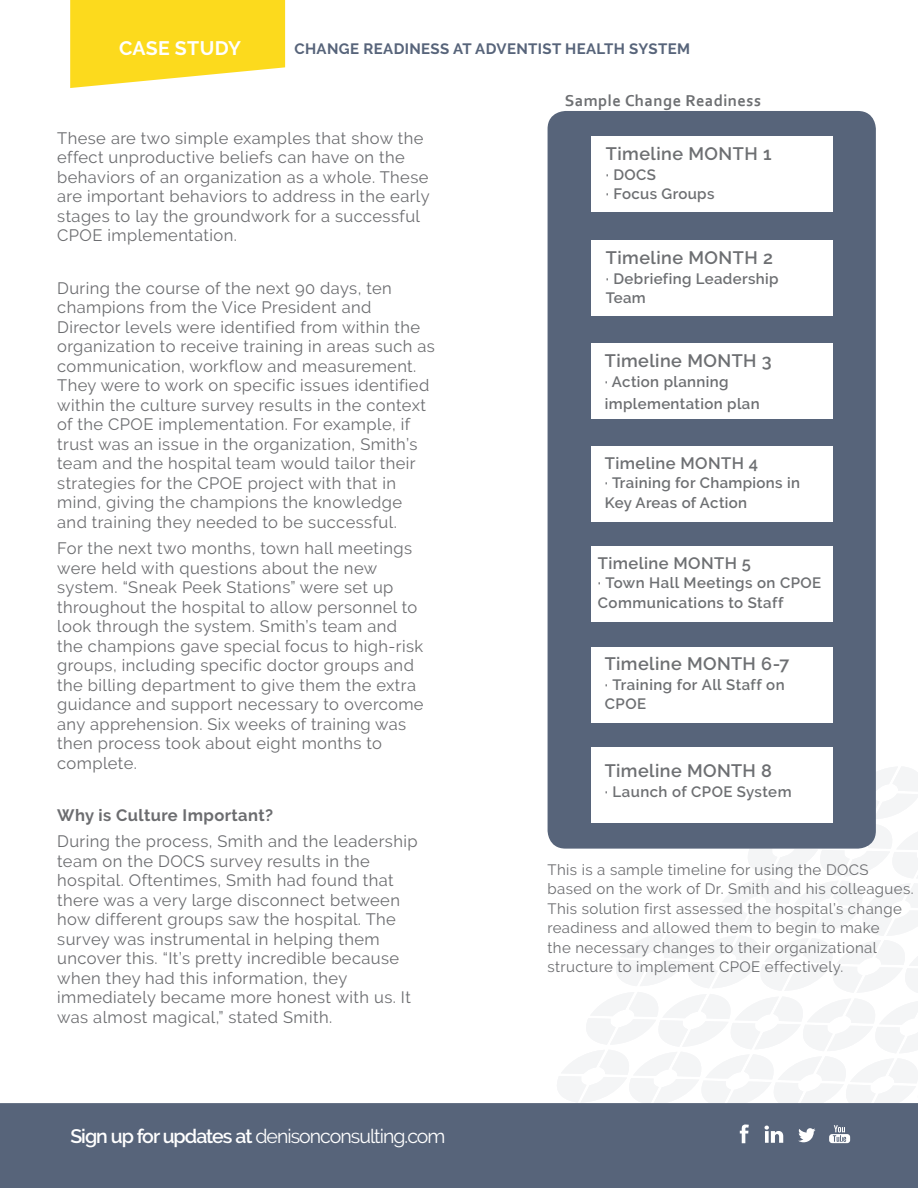
<style>
.page{position:relative;width:918px;height:1188px;background:#fff}
.page>*{position:absolute;margin:0;border:0;box-sizing:border-box;transform-origin:0 0}
.t1{font:19.5px "Raleway";letter-spacing:-.05em;color:#fff}
.t2{font:700 19.5px "Raleway";letter-spacing:.015em;color:#fff}
.t3{font:600 18px "Raleway";letter-spacing:.025em;color:#6d6f72}
.t4{font:16.5px/19.5px "Raleway";letter-spacing:.025em;color:#6c6d70}
.t5{font:600 16.5px "Raleway";letter-spacing:.025em;color:#6d6f72}
.t6{font:700 16.5px "Raleway";letter-spacing:.025em;color:#6c6d70}
.t7{font:700 16.5px "Corbel";letter-spacing:.025em;color:#6d6f72}
.t8{font:15px/19.5px "Raleway";letter-spacing:.025em;color:#6c6d70}
.t9{font:600 15px/19.5px "Raleway";letter-spacing:.025em;color:#6d6f72}
.t10{font:700 15px "Raleway";letter-spacing:.025em;color:#57647a}
.s1{font-weight:600}
</style>
<div class="page">
<div style="left:0;top:1103px;width:918px;height:85px;background:#57647a"></div>
<svg style="left:555px;top:767px;width:363px;height:377px"></svg>
<svg style="left:70px;top:0;width:215px;height:88px;background:#fcde37"></svg>
<div style="left:548px;top:111px;width:328px;height:738px;background:#57647a;border-radius:18px"></div>
<div style="left:591px;top:136px;width:242px;height:76px;background:#fff"></div>
<div style="left:591px;top:241px;width:242px;height:75px;background:#fff"></div>
<div style="left:591px;top:343px;width:242px;height:76px;background:#fff"></div>
<div style="left:591px;top:446px;width:242px;height:76px;background:#fff"></div>
<div style="left:591px;top:547px;width:242px;height:75px;background:#fff"></div>
<div style="left:591px;top:647px;width:242px;height:75px;background:#fff"></div>
<div style="left:591px;top:747px;width:242px;height:76px;background:#fff"></div>
<p class="t2" style="left:119px;top:37px;width:124px">CASE STUDY</p>
<p class="t10" style="left:294px;top:40px;width:397px">CHANGE READINESS AT ADVENTIST HEALTH SYSTEM</p>
<p class="t7" style="left:565px;top:91px;width:198px">Sample Change Readiness</p>
<p class="t3" style="left:606px;top:143px;width:167px">Timeline MONTH 1</p>
<p class="t9" style="left:606px;top:165px;width:52px">· DOCS</p>
<p class="t9" style="left:606px;top:184px;width:110px">· Focus Groups</p>
<p class="t4" style="left:57px;top:128px;width:374px">These are two simple examples that show the effect unproductive beliefs can have on the behaviors of an organization as a whole. These are important behaviors to address in the early stages to lay the groundwork for a successful CPOE implementation.</p>
<p class="t4" style="left:57px;top:278px;width:379px">During the course of the next 90 days, ten champions from the Vice President and Director levels were identified from within the organization to receive training in areas such as communication, workflow and measurement.<br>They were to work on specific issues identified within the culture survey results in the context of the CPOE implementation. For example, if trust was an issue in the organization, Smith’s team and the hospital team would tailor their strategies for the CPOE project with that in mind, giving the champions the knowledge and training they needed to be successful.</p>
<p class="t4" style="left:57px;top:538px;width:368px">For the next two months, town hall meetings were held with questions about the new system. “Sneak Peek Stations” were set up throughout the hospital to allow personnel to look through the system. Smith’s team and the champions gave special focus to high-risk groups, including specific doctor groups and the billing department to give them the extra guidance and support necessary to overcome any apprehension. Six weeks of training was then process took about eight months to complete.</p>
<p class="t6" style="left:57px;top:806px;width:218px">Why is Culture Important?</p>
<p class="t4" style="left:57px;top:832px;width:362px">During the process, Smith and the leadership team on the DOCS survey results in the hospital. Oftentimes, Smith had found that there was a very large disconnect between how different groups saw the hospital. The survey was instrumental in helping them uncover this. “It’s pretty incredible because when they had this information, they immediately became more honest with us. It was almost magical,” stated Smith.</p>
<p class="t3" style="left:606px;top:248px;width:169px">Timeline MONTH 2</p>
<p class="t9" style="left:606px;top:269px;width:174px">· Debriefing Leadership<br>Team</p>
<p class="t3" style="left:605px;top:350px;width:169px">Timeline MONTH 3</p>
<p class="t9" style="left:605px;top:372px;width:125px">· Action planning</p>
<p class="t9" style="left:605px;top:394px;width:156px">implementation plan</p>
<p class="t5" style="left:605px;top:453px;width:155px">Timeline MONTH 4</p>
<p class="t9" style="left:605px;top:473px;width:197px">· Training for Champions in<br>Key Areas of Action</p>
<p class="t5" style="left:598px;top:554px;width:155px">Timeline MONTH 5</p>
<p class="t9" style="left:598px;top:573px;width:225px">· Town Hall Meetings on CPOE<br>Communications to Staff</p>
<p class="t3" style="left:605px;top:654px;width:186px">Timeline MONTH 6-7</p>
<p class="t9" style="left:605px;top:675px;width:181px">· Training for All Staff on<br>CPOE</p>
<p class="t3" style="left:605px;top:761px;width:169px">Timeline MONTH 8</p>
<p class="t9" style="left:605px;top:782px;width:188px">· Launch of CPOE System</p>
<p class="t8" style="left:548px;top:860px;width:367px">This is a sample timeline for using the DOCS based on the work of Dr. Smith and his colleagues.<br>This solution first assessed the hospital’s change readiness and allowed them to begin to make<br>the necessary changes to their organizational structure to implement CPOE effectively.</p>
<p class="t1" style="left:70px;top:1125px;width:377px"><span class="s1">Sign up for updates at</span> denisonconsulting.com</p>
</div>
